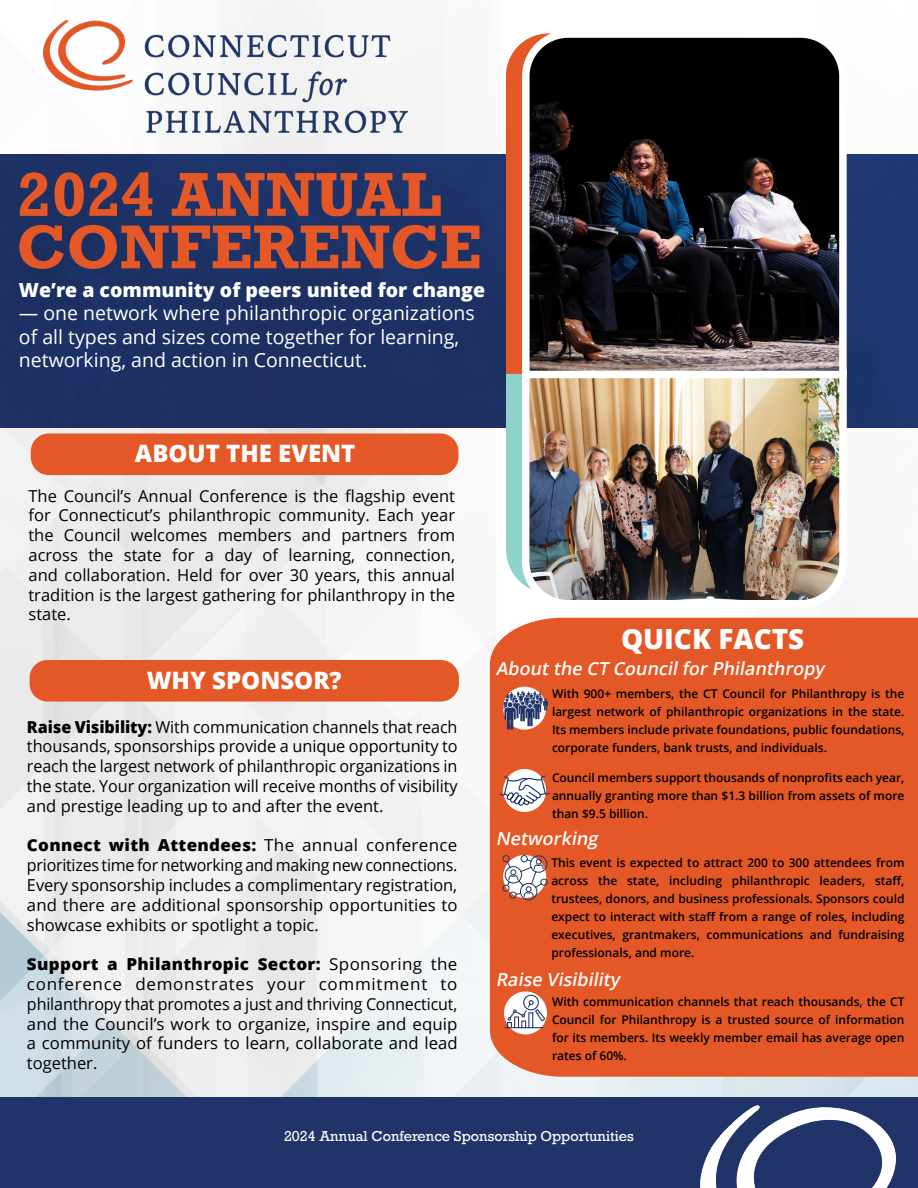
<style>
.page{position:relative;width:918px;height:1188px;background:#fff}
.page>*{position:absolute;margin:0;border:0;box-sizing:border-box;transform-origin:0 0}
.t1{font:700 63px/52.5px "Rockwell Std";color:#e45726}
.t2{font:800 27.9px "Open Sans";color:#fff}
.t3{font:800 24px "Open Sans";color:#fff}
.t4{font:19.5px/23.4px "Open Sans";color:#fff}
.t5{font:800 19.5px "Open Sans";color:#fff}
.t6{font:italic 600 18px "Open Sans";color:#fff}
.t7{font:16.5px/19.8px "Open Sans";color:#000;text-align:justify}
.t8{font:13.5px "Rockwell";color:#fff}
.t9{font:600 12px/18px "Open Sans";color:#000;text-align:justify}
.s1{font-weight:800}
</style>
<div class="page">
<img style="left:0;top:0;width:918px;height:1097px">
<div style="left:0;top:1097px;width:918px;height:91px;background:#213469"></div>
<div style="left:31px;top:434px;width:427px;height:41px;background:#e45726;border-radius:18px"></div>
<img style="left:1px;top:153px;width:917px;height:274px">
<svg style="left:506px;top:374px;width:12px;height:219px;background:#99d6d1"></svg>
<div style="left:490px;top:618px;width:428px;height:459px;background:#e45726"></div>
<div style="left:503px;top:687px;width:43px;height:43px;background:#fff;border-radius:50%"></div>
<svg style="left:504px;top:992px;width:43px;height:42px"></svg>
<svg style="left:507px;top:995px;width:38px;height:33px"></svg>
<hr style="left:505px;top:1027px;width:38px;height:1px;background:#213469">
<img style="left:518px;top:366px;width:333px;height:245px">
<img style="left:693px;top:1077px;width:225px;height:111px">
<svg style="left:506px;top:34px;width:12px;height:340px;background:#e56133"></svg>
<img style="left:518px;top:27px;width:332px;height:355px">
<div style="left:30px;top:660px;width:429px;height:42px;background:#e45726;border-radius:18px"></div>
<svg style="left:504px;top:691px;width:44px;height:39px"></svg>
<div style="left:503px;top:769px;width:43px;height:43px;background:#fff;border-radius:50%"></div>
<svg style="left:502px;top:855px;width:46px;height:46px"></svg>
<svg style="left:499px;top:775px;width:52px;height:31px"></svg>
<img style="left:43px;top:20px;width:364px;height:112px">
<h1 class="t1" style="left:17px;top:167px;width:466px">2024 ANNUAL<br>CONFERENCE</h1>
<p class="t5" style="left:19px;top:275px;width:468px">We’re a community of peers united for change</p>
<p class="t4" style="left:19px;top:301px;width:457px">— one network where philanthropic organizations of all types and sizes come together for learning, networking, and action in Connecticut.</p>
<h3 class="t3" style="left:135px;top:435px;width:222px">ABOUT THE EVENT</h3>
<p class="t7" style="left:28px;top:485px;width:428px">The Council’s Annual Conference is the flagship event for Connecticut’s philanthropic community. Each year the Council welcomes members and partners from across the state for a day of learning, connection, and collaboration. Held for over 30 years, this annual tradition is the largest gathering for philanthropy in the state.</p>
<h3 class="t3" style="left:147px;top:662px;width:197px">WHY SPONSOR?</h3>
<p class="t7" style="left:27px;top:716px;width:432px"><span class="s1">Raise Visibility:</span> With communication channels that reach thousands, sponsorships provide a unique opportunity to reach the largest network of philanthropic organizations in the state. Your organization will receive months of visibility and prestige leading up to and after the event.</p>
<p class="t7" style="left:27px;top:835px;width:432px"><span class="s1">Connect with Attendees:</span> The annual conference prioritizes time for networking and making new connections.<br>Every sponsorship includes a complimentary registration, and there are additional sponsorship opportunities to showcase exhibits or spotlight a topic.</p>
<p class="t7" style="left:27px;top:954px;width:432px"><span class="s1">Support a Philanthropic Sector:</span> Sponsoring the conference demonstrates your commitment to philanthropy that promotes a just and thriving Connecticut, and the Council’s work to organize, inspire and equip a community of funders to learn, collaborate and lead together.</p>
<h2 class="t2" style="left:621px;top:617px;width:185px">QUICK FACTS</h2>
<p class="t6" style="left:496px;top:656px;width:330px">Aboutthe CT CouncilforPhilanthropy</p>
<p class="t9" style="left:552px;top:684px;width:354px">With 900+ members, the CT Council for Philanthropy is the largest network of philanthropic organizations in the state.<br>Its members include private foundations, public foundations, corporate funders, bank trusts, and individuals.</p>
<p class="t9" style="left:552px;top:768px;width:354px">Council members support thousands of nonprofits each year, annually granting more than $1.3 billion from assets of more than $9.5 billion.</p>
<p class="t6" style="left:496px;top:826px;width:107px">Networking</p>
<p class="t9" style="left:551px;top:854px;width:355px">This event is expected to attract 200 to 300 attendees from across the state, including philanthropic leaders, staff, trustees, donors, and business professionals. Sponsors could expect to interact with staff from a range of roles, including executives, grantmakers, communications and fundraising professionals, and more.</p>
<p class="t6" style="left:496px;top:967px;width:125px">Raise Visibility</p>
<p class="t9" style="left:552px;top:992px;width:354px">With communication channels that reach thousands, the CT Council for Philanthropy is a trusted source of information for its members. Its weekly member email has average open rates of 60%.</p>
<p class="t8" style="left:284px;top:1128px;width:351px">2024 Annual Conference Sponsorship Opportunities</p>
</div>
